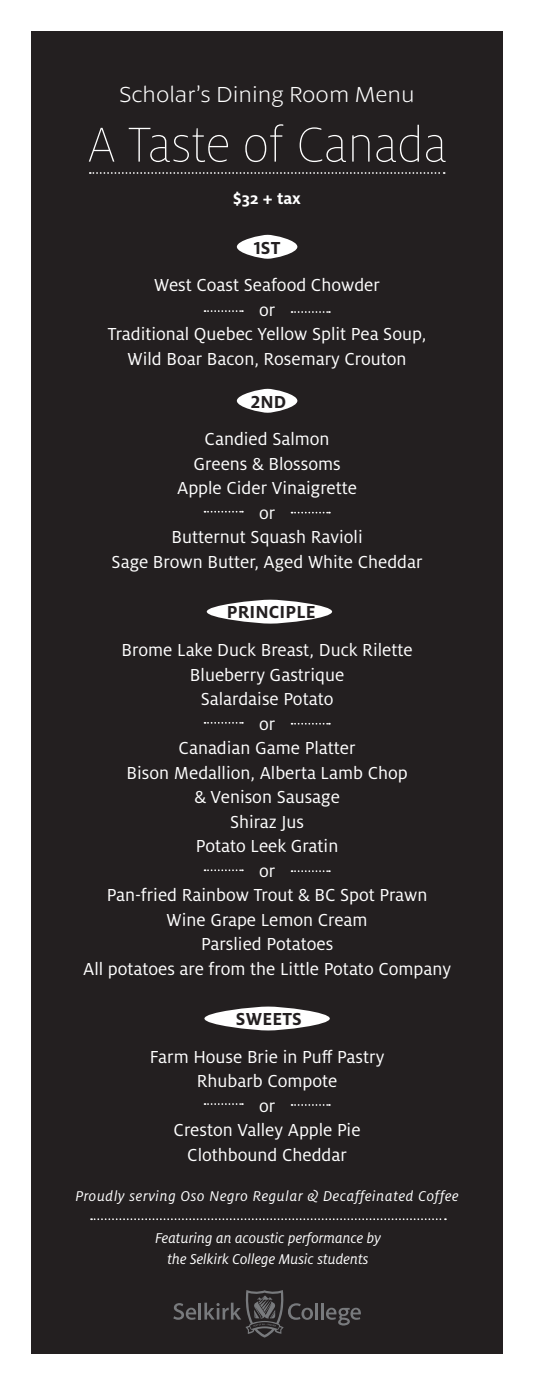
<style>
.page{position:relative;width:536px;height:1386px;background:#fff}
.page>*{position:absolute;margin:0;border:0;box-sizing:border-box;transform-origin:0 0}
.t1{font:100 54.25px "Milo OT";color:#fff}
.t2{font:300 22.75px "Petala Pro";color:#fff}
.t3{font:19.25px/24.5px "Milo OT";color:#fff;text-align:center}
.t4{font:700 19.25px "Milo OT";letter-spacing:.01em;color:#231f20}
.t5{font:700 17.5px "Milo OT";color:#fff}
.t6{font:italic 15.75px/21px "Milo OT";color:#fff;text-align:center}
.t7{font:italic 15.75px "Milo OT";letter-spacing:.04em;color:#fff}
</style>
<div class="page">
<div style="left:32px;top:31px;width:470px;height:1323px;background:#231f20"></div>
<div style="left:237px;top:235px;width:60px;height:24px;background:#fff;border-radius:50%"></div>
<div style="left:237px;top:389px;width:60px;height:24px;background:#fff;border-radius:50%"></div>
<div style="left:207px;top:600px;width:125px;height:24px;background:#fff;border-radius:50%"></div>
<div style="left:204px;top:1007px;width:125px;height:24px;background:#fff;border-radius:50%"></div>
<svg style="left:90px;top:172px;width:354px;height:2px"></svg>
<svg style="left:204px;top:310px;width:39px;height:2px"></svg>
<svg style="left:291px;top:311px;width:39px;height:2px"></svg>
<svg style="left:173px;top:1303px;width:23px;height:17px"></svg>
<hr style="left:198px;top:1303px;width:3px;height:17px;background:#787a7d">
<hr style="left:315px;top:1303px;width:3px;height:17px;background:#787a7d">
<svg style="left:321px;top:1303px;width:40px;height:23px"></svg>
<svg style="left:204px;top:1290px;width:109px;height:48px"></svg>
<svg style="left:204px;top:511px;width:39px;height:2px"></svg>
<svg style="left:291px;top:512px;width:39px;height:2px"></svg>
<svg style="left:204px;top:869px;width:39px;height:2px"></svg>
<svg style="left:291px;top:870px;width:39px;height:2px"></svg>
<svg style="left:204px;top:1103px;width:39px;height:2px"></svg>
<svg style="left:291px;top:1104px;width:39px;height:2px"></svg>
<svg style="left:204px;top:722px;width:39px;height:2px"></svg>
<svg style="left:291px;top:723px;width:39px;height:2px"></svg>
<svg style="left:91px;top:1218px;width:355px;height:2px"></svg>
<p class="t2" style="left:119px;top:83px;width:296px">Scholar’s Dining Room Menu</p>
<p class="t1" style="left:87px;top:116px;width:361px">A Taste of Canada</p>
<p class="t5" style="left:233px;top:188px;width:69px">$32 + tax</p>
<p class="t4" style="left:253px;top:237px;width:28px">1ST</p>
<p class="t3" style="left:154px;top:273px;width:227px">West Coast Seafood Chowder</p>
<p class="t3" style="left:259px;top:298px;width:18px">or</p>
<p class="t3" style="left:108px;top:322px;width:320px">Traditional Quebec Yellow Split Pea Soup,</p>
<p class="t3" style="left:128px;top:347px;width:280px">Wild Boar Bacon, Rosemary Crouton</p>
<p class="t4" style="left:251px;top:391px;width:37px">2ND</p>
<p class="t3" style="left:204px;top:427px;width:126px">Candied Salmon</p>
<p class="t3" style="left:193px;top:452px;width:148px">Greens &amp; Blossoms</p>
<p class="t3" style="left:177px;top:476px;width:181px">Apple Cider Vinaigrette</p>
<p class="t3" style="left:259px;top:501px;width:18px">or</p>
<p class="t3" style="left:171px;top:525px;width:193px">Butternut Squash Ravioli</p>
<p class="t3" style="left:112px;top:550px;width:312px">Sage Brown Butter, Aged White Cheddar</p>
<p class="t4" style="left:227px;top:601px;width:90px">PRINCIPLE</p>
<p class="t3" style="left:122px;top:638px;width:292px">Brome Lake Duck Breast, Duck Rilette</p>
<p class="t3" style="left:190px;top:662px;width:156px">Blueberry Gastrique</p>
<p class="t3" style="left:201px;top:687px;width:134px">Salardaise Potato</p>
<p class="t3" style="left:259px;top:711px;width:18px">or</p>
<p class="t3" style="left:178px;top:736px;width:178px">Canadian Game Platter</p>
<p class="t3" style="left:126px;top:760px;width:283px">Bison Medallion, Alberta Lamb Chop &amp; Venison Sausage</p>
<p class="t3" style="left:230px;top:809px;width:76px">Shiraz Jus</p>
<p class="t3" style="left:196px;top:834px;width:144px">Potato Leek Gratin</p>
<p class="t3" style="left:259px;top:858px;width:18px">or</p>
<p class="t3" style="left:107px;top:883px;width:322px">Pan-fried Rainbow Trout &amp; BC Spot Prawn</p>
<p class="t3" style="left:166px;top:907px;width:202px">Wine Grape Lemon Cream</p>
<p class="t3" style="left:201px;top:932px;width:134px">Parslied Potatoes</p>
<p class="t3" style="left:83px;top:956px;width:369px">All potatoes are from the Little Potato Company</p>
<p class="t4" style="left:236px;top:1008px;width:67px">SWEETS</p>
<p class="t3" style="left:150px;top:1045px;width:236px">Farm House Brie in Puff Pastry</p>
<p class="t3" style="left:197px;top:1069px;width:142px">Rhubarb Compote</p>
<p class="t3" style="left:259px;top:1094px;width:18px">or</p>
<p class="t3" style="left:173px;top:1118px;width:188px">Creston Valley Apple Pie</p>
<p class="t3" style="left:187px;top:1143px;width:161px">Clothbound Cheddar</p>
<p class="t7" style="left:75px;top:1188px;width:384px">Proudly serving Oso Negro Regular &amp; Decaffeinated Coffee</p>
<p class="t6" style="left:155px;top:1228px;width:227px">Featuring an acoustic performance by the Selkirk College Music students</p>
</div>
